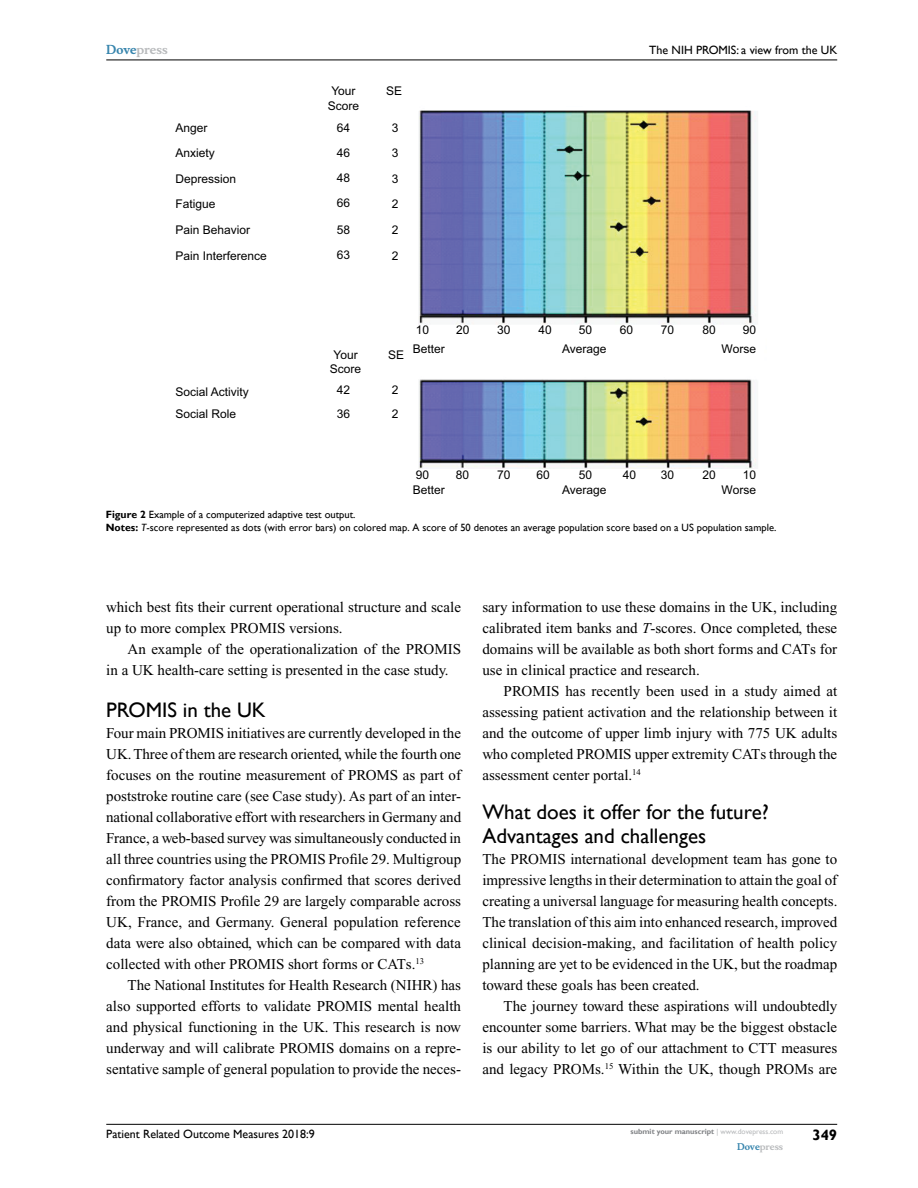
<style>
.page{position:relative;width:918px;height:1188px;background:#fff}
.page>*{position:absolute;margin:0;border:0;box-sizing:border-box;transform-origin:0 0}
.t1{font:21px/24px "Gill Sans";color:#000}
.t2{font:15px/21px "Times New Roman";color:#000;text-align:justify}
.t3{font:700 15px "Gill Sans";color:#000}
.t4{font:12px/25.5px "Arial";color:#000}
.t5{font:12px "Gill Sans";color:#000}
.t6{font:700 12px "Musee";color:#b8babc}
.t7{font:10.5px/13.5px "Gill Sans";color:#000}
.t8{font:700 9px "Musee";color:#b8babc}
.t9{font:700 7.5px "Gill Sans";color:#808285}
.s1{color:#3785ad}
.s2{font-weight:700}
.s3{font-style:italic}
.s4{font-weight:400;color:#b8babc}
</style>
<div class="page">
<hr style="left:106px;top:1124px;width:731px;height:1px;background:#000">
<hr style="left:106px;top:60px;width:731px;height:1px;background:#000">
<img style="left:418px;top:110px;width:338px;height:359px">
<p class="t6" style="left:106px;top:43px;width:63px"><span class="s1">Dove</span>press</p>
<p class="t4" style="left:328px;top:84px;width:33px;line-height:14.4px">Your<br>Score</p>
<p class="t4" style="left:386px;top:78px;width:18px">SE</p>
<p class="t4" style="left:176px;top:115px;width:34px">Anger</p>
<p class="t4" style="left:337px;top:115px;width:15px">64</p>
<p class="t4" style="left:392px;top:115px;width:8px;line-height:24.8px">3<br>3</p>
<p class="t4" style="left:392px;top:165px;width:8px;text-align:justify">3<br>2<br>2<br>2</p>
<p class="t4" style="left:337px;top:140px;width:15px;text-align:justify">46<br>48<br>66</p>
<p class="t4" style="left:337px;top:217px;width:15px">58<br>63</p>
<p class="t4" style="left:176px;top:140px;width:93px">Anxiety<br>Depression<br>Fatigue<br>Pain Behavior<br>Pain Interference</p>
<p class="t5" style="left:649px;top:43px;width:189px">The NIH PROMIS: a view from the UK</p>
<p class="t4" style="left:176px;top:380px;width:75px;line-height:22.5px">Social Activity<br>Social Role</p>
<p class="t4" style="left:330px;top:347px;width:33px;line-height:14.4px">Your<br>Score</p>
<p class="t4" style="left:388px;top:342px;width:18px">SE</p>
<p class="t4" style="left:337px;top:377px;width:15px">42</p>
<p class="t4" style="left:392px;top:377px;width:8px">2</p>
<p class="t4" style="left:337px;top:401px;width:15px">36</p>
<p class="t4" style="left:392px;top:401px;width:8px">2</p>
<p class="t4" style="left:416px;top:317px;width:15px">10</p>
<p class="t4" style="left:456px;top:317px;width:15px">20</p>
<p class="t4" style="left:497px;top:317px;width:15px">30</p>
<p class="t4" style="left:538px;top:317px;width:15px">40</p>
<p class="t4" style="left:579px;top:317px;width:15px">50</p>
<p class="t4" style="left:620px;top:317px;width:15px">60</p>
<p class="t4" style="left:661px;top:317px;width:15px">70</p>
<p class="t4" style="left:702px;top:317px;width:15px">80</p>
<p class="t4" style="left:743px;top:317px;width:15px">90</p>
<p class="t4" style="left:413px;top:335px;width:34px">Better</p>
<p class="t4" style="left:562px;top:335px;width:46px">Average</p>
<p class="t4" style="left:722px;top:335px;width:36px">Worse</p>
<p class="t4" style="left:416px;top:462px;width:15px">90</p>
<p class="t4" style="left:456px;top:462px;width:15px">80</p>
<p class="t4" style="left:497px;top:462px;width:15px">70</p>
<p class="t4" style="left:537px;top:462px;width:15px">60</p>
<p class="t4" style="left:579px;top:462px;width:15px">50</p>
<p class="t4" style="left:623px;top:462px;width:15px">40</p>
<p class="t4" style="left:661px;top:462px;width:15px">30</p>
<p class="t4" style="left:702px;top:462px;width:15px">20</p>
<p class="t4" style="left:743px;top:462px;width:15px">10</p>
<p class="t4" style="left:413px;top:477px;width:34px">Better</p>
<p class="t4" style="left:562px;top:477px;width:46px">Average</p>
<p class="t4" style="left:722px;top:477px;width:36px">Worse</p>
<p class="t7" style="left:106px;top:508px;width:672px"><span class="s2">Figure 2</span> Example of a computerized adaptive test output.<br><span class="s2">Notes:</span> <span class="s3">T</span>-score represented as dots (with error bars) on colored map. A score of 50 denotes an average population score based on a US population sample.</p>
<p class="t2" style="left:106px;top:597px;width:356px">which best fits their current operational structure and scale up to more complex PROMIS versions.</p>
<p class="t2" style="left:106px;top:639px;width:356px;text-indent:21px">An example of the operationalization of the PROMIS in a UK health-care setting is presented in the case study.</p>
<h1 class="t1" style="left:106px;top:699px;width:161px">PROMIS in the UK</h1>
<p class="t2" style="left:106px;top:723px;width:357px">Four main PROMIS initiatives are currently developed in the UK. Three of them are research oriented, while the fourth one focuses on the routine measurement of PROMS as part of poststroke routine care (see Case study). As part of an inter&shy;national collaborative effort with researchers in Germany and France, a web-based survey was simultaneously conducted in all three countries using the PROMIS Profile 29. Multigroup confirmatory factor analysis confirmed that scores derived from the PROMIS Profile 29 are largely comparable across UK, France, and Germany. General population reference data were also obtained, which can be compared with data collected with other PROMIS short forms or CATs.<sup>13</sup></p>
<p class="t2" style="left:106px;top:975px;width:356px;text-indent:21px">The National Institutes for Health Research (NIHR) has also supported efforts to validate PROMIS mental health and physical functioning in the UK. This research is now underway and will calibrate PROMIS domains on a repre&shy;sentative sample of general population to provide the neces-</p>
<p class="t2" style="left:482px;top:597px;width:356px">sary information to use these domains in the UK, including calibrated item banks and <span class="s3">T</span>-scores. Once completed, these domains will be available as both short forms and CATs for use in clinical practice and research.</p>
<p class="t2" style="left:482px;top:681px;width:356px;text-indent:21px">PROMIS has recently been used in a study aimed at assessing patient activation and the relationship between it and the outcome of upper limb injury with 775 UK adults who completed PROMIS upper extremity CATs through the assessment center portal.<sup>14</sup></p>
<h1 class="t1" style="left:482px;top:801px;width:288px">What does it offer for the future?<br>Advantages and challenges</h1>
<p class="t2" style="left:482px;top:849px;width:357px">The PROMIS international development team has gone to impressive lengths in their determination to attain the goal of creating a universal language for measuring health concepts.<br>The translation of this aim into enhanced research, improved clinical decision-making, and facilitation of health policy planning are yet to be evidenced in the UK, but the roadmap toward these goals has been created.</p>
<p class="t2" style="left:482px;top:996px;width:356px;text-indent:21px">The journey toward these aspirations will undoubtedly encounter some barriers. What may be the biggest obstacle is our ability to let go of our attachment to CTT measures and legacy PROMs.<sup>15</sup> Within the UK, though PROMs are</p>
<p class="t5" style="left:106px;top:1127px;width:210px">Patient Related Outcome Measures 2018:9</p>
<p class="t9" style="left:631px;top:1127px;width:154px">submit your manuscript <span class="s4">| www.dovepress.com</span></p>
<p class="t8" style="left:737px;top:1141px;width:48px"><span class="s1">Dove</span>press</p>
<p class="t3" style="left:812px;top:1126px;width:26px">349</p>
</div>
